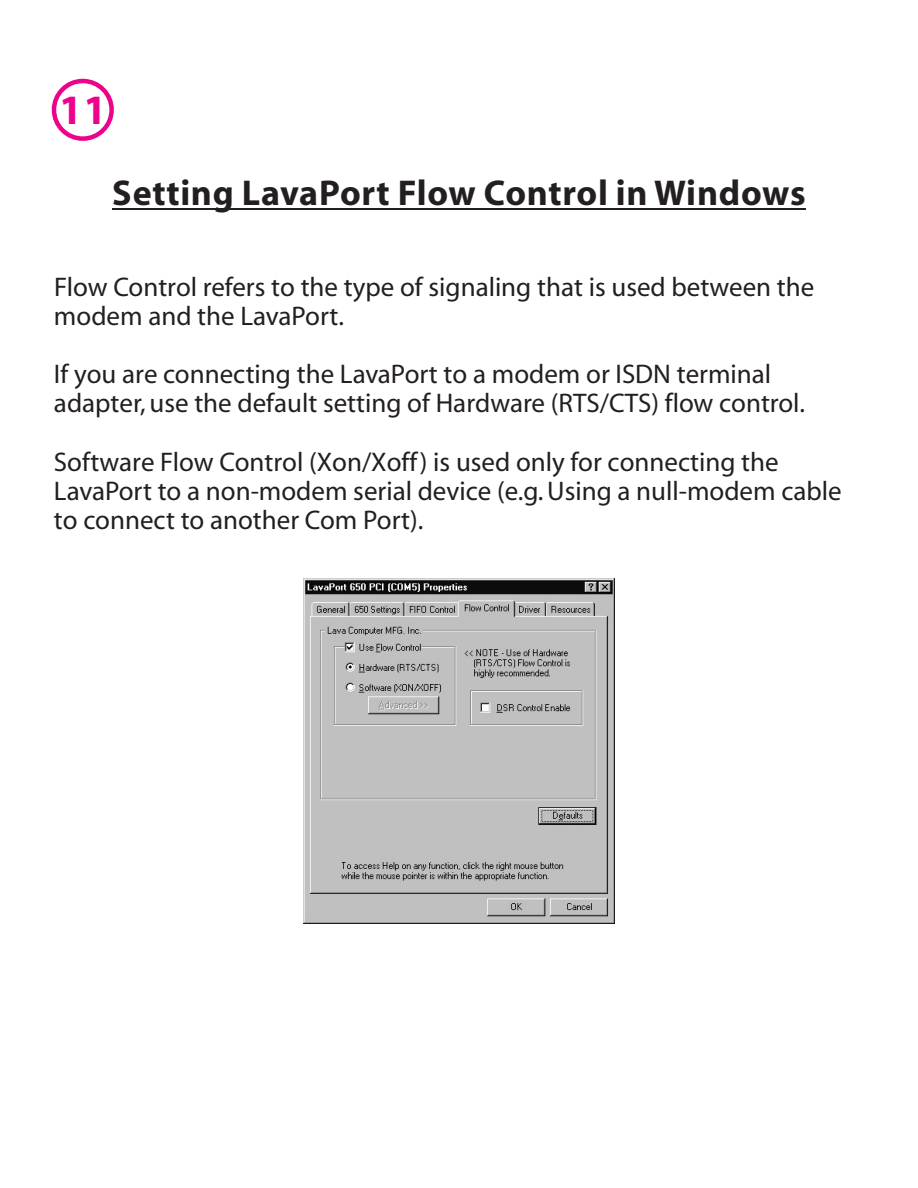
<style>
.page{position:relative;width:918px;height:1188px;background:#fff}
.page>*{position:absolute;margin:0;border:0;box-sizing:border-box;transform-origin:0 0}
.t1{font:700 42px "Myriad";color:#ed028c}
.t2{font:700 36px "Myriad";letter-spacing:.02em;color:#231f20}
.t3{font:27px/29.1px "Myriad";color:#231f20}
</style>
<div class="page">
<hr style="left:112px;top:209px;width:694px;height:1px;background:#231f20">
<img style="left:304px;top:579px;width:310px;height:345px">
<div style="left:52px;top:79px;width:62px;height:62px;border:5px solid #ed028c;border-radius:50%"></div>
<h1 class="t1" style="left:59px;top:92px;width:49px">11</h1>
<h2 class="t2" style="left:112px;top:178px;width:695px">Setting LavaPort Flow Control in Windows</h2>
<p class="t3" style="left:54px;top:274px;width:762px">Flow Control refers to the type of signaling that is used between the modem and the LavaPort.</p>
<p class="t3" style="left:54px;top:362px;width:753px">If you are connecting the LavaPort to a modem or ISDN terminal adapter, use the default setting of Hardware (RTS/CTS) flow control.</p>
<p class="t3" style="left:54px;top:449px;width:789px">Software Flow Control (Xon/Xoff) is used only for connecting the<br>LavaPort to a non-modem serial device (e.g. Using a null-modem cable to connect to another Com Port).</p>
</div>
